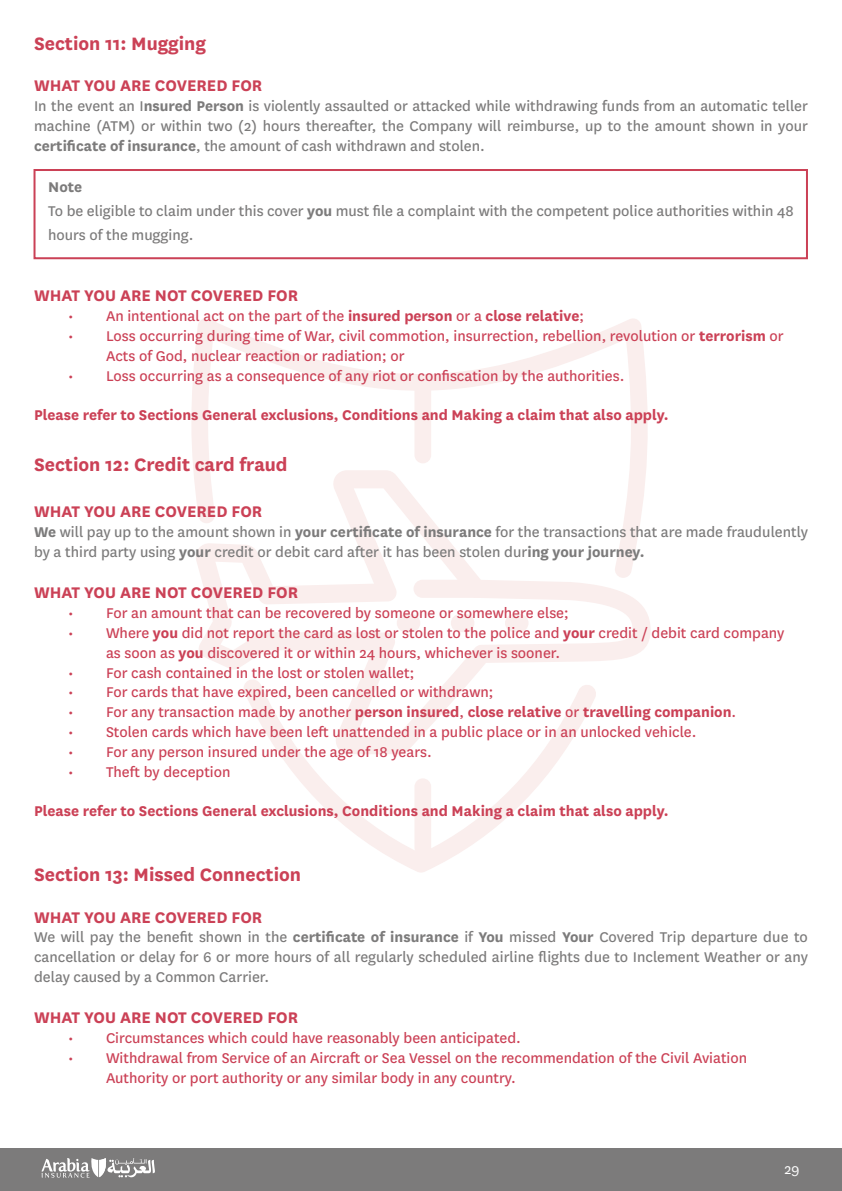
<style>
.page{position:relative;width:842px;height:1191px;background:#fff}
.page>*{position:absolute;margin:0;border:0;box-sizing:border-box;transform-origin:0 0}
.t1{font:700 21px "National";color:#cb4156}
.t2{font:700 18px "National";color:#cb4156}
.t3{font:16.4px/19.8px "National";color:#cb4156}
.t4{font:16.4px/19.8px "National";color:#7c7b7b;text-align:justify}
.t5{font:700 16.4px "National";color:#cb4156}
.t6{font:16px "National";color:#fff}
.s1{font-weight:700}
.s2{font-weight:400}
</style>
<div class="page">
<div style="left:0;top:1148px;width:842px;height:43px;background:#7c7b7b"></div>
<svg style="left:42px;top:1158px;width:113px;height:19px"></svg>
<svg style="left:199px;top:578px;width:452px;height:100px"></svg>
<div style="left:413px;top:580px;width:73px;height:18px;background:#faeeed;border-radius:9px"></div>
<div style="left:505px;top:614px;width:23px;height:18px;background:#faeeed;border-radius:9px"></div>
<div style="left:451px;top:614px;width:23px;height:18px;background:#faeeed;border-radius:9px"></div>
<div style="left:397px;top:614px;width:23px;height:18px;background:#faeeed;border-radius:9px"></div>
<svg style="left:244px;top:678px;width:352px;height:194px"></svg>
<svg style="left:191px;top:319px;width:457px;height:259px"></svg>
<div style="left:414px;top:377px;width:17px;height:86px;background:#faeeed;border-radius:8px"></div>
<div style="left:414px;top:778px;width:17px;height:78px;background:#faeeed;border-radius:8px"></div>
<div style="left:34px;top:169px;width:774px;height:90px;border:2px solid #cb4156"></div>
<p class="t1" style="left:34px;top:28px;width:174px">Section 11: Mugging</p>
<p class="t2" style="left:34px;top:73px;width:230px">WHAT YOU ARE COVERED FOR</p>
<p class="t4" style="left:34px;top:95px;width:775px">In the event an I<span class="s1">nsured Person</span> is violently assaulted or attacked while withdrawing funds from an automatic teller machine (ATM) or within two (2) hours thereafter, the Company will reimburse, up to the amount shown in your <span class="s1">certificate of insurance</span>, the amount of cash withdrawn and stolen.</p>
<p class="t4" style="left:48px;top:174px;width:747px;line-height:24px;text-align:left"><span class="s1">Note<br></span>To be eligible to claim under this cover <span class="s1">you</span> must file a complaint with the competent police authorities within 48 hours of the mugging.</p>
<p class="t2" style="left:34px;top:283px;width:266px">WHAT YOU ARE NOT COVERED FOR</p>
<p class="t3" style="left:68px;top:305px;width:517px">• An intentional act on the part of the <span class="s1">insured person</span> or a <span class="s1">close relative</span>;</p>
<p class="t3" style="left:106px;top:325px;width:679px;text-indent:-38px">• Loss occurring during time of War, civil commotion, insurrection, rebellion, revolution or <span class="s1">terrorism</span> or<br>Acts of God, nuclear reaction or radiation; or</p>
<p class="t3" style="left:68px;top:365px;width:558px">• Loss occurring as a consequence of any riot or confiscation by the authorities.</p>
<p class="t5" style="left:34px;top:403px;width:636px">Please refer to Sections General exclusions, Conditions and Making a claim that also apply.</p>
<p class="t1" style="left:34px;top:449px;width:255px">Section 12: Credit card fraud</p>
<p class="t2" style="left:34px;top:499px;width:230px">WHAT YOU ARE COVERED FOR</p>
<p class="t4" style="left:34px;top:521px;width:775px"><span class="s1">We</span> will pay up to the amount shown in <span class="s1">your certificate of insurance</span> for the transactions that are made fraudulently by a third party using <span class="s1">your</span> credit or debit card after it has been stolen dur<span class="s1">ing your journey.</span></p>
<p class="t2" style="left:34px;top:580px;width:266px">WHAT YOU ARE NOT COVERED FOR</p>
<p class="t3" style="left:68px;top:602px;width:502px">• For an amount that can be recovered by someone or somewhere else;</p>
<p class="t3" style="left:106px;top:622px;width:680px;text-indent:-38px">• Where <span class="s1">you</span> did not report the card as lost or stolen to the police and <span class="s1">your</span> credit / debit card company as soon as <span class="s1">you</span> discovered it or within 24 hours, whichever is sooner.</p>
<p class="t3" style="left:68px;top:662px;width:348px">• For cash contained in the lost or stolen wallet;</p>
<p class="t3" style="left:68px;top:681px;width:427px">• For cards that have expired, been cancelled or withdrawn;</p>
<p class="t5" style="left:68px;top:700px;width:670px"><span class="s2">• For any transaction made by another</span> person insured<span class="s2">,</span> close relative <span class="s2">or</span> travelling companion<span class="s2">.</span></p>
<p class="t3" style="left:68px;top:721px;width:630px">• Stolen cards which have been left unattended in a public place or in an unlocked vehicle.</p>
<p class="t3" style="left:68px;top:741px;width:365px">• For any person insured under the age of 18 years.</p>
<p class="t3" style="left:68px;top:761px;width:164px">• Theft by deception</p>
<p class="t5" style="left:34px;top:799px;width:636px">Please refer to Sections General exclusions, Conditions and Making a claim that also apply.</p>
<p class="t1" style="left:34px;top:860px;width:269px">Section 13: Missed Connection</p>
<p class="t2" style="left:34px;top:904px;width:230px">WHAT YOU ARE COVERED FOR</p>
<p class="t4" style="left:34px;top:926px;width:775px">We will pay the benefit shown in the <span class="s1">certificate of insurance</span> if <span class="s1">You</span> missed <span class="s1">Your</span> Covered Trip departure due to cancellation or delay for 6 or more hours of all regularly scheduled airline flights due to Inclement Weather or any delay caused by a Common Carrier.</p>
<p class="t2" style="left:34px;top:1005px;width:266px">WHAT YOU ARE NOT COVERED FOR</p>
<p class="t3" style="left:68px;top:1027px;width:454px">• Circumstances which could have reasonably been anticipated.</p>
<p class="t3" style="left:106px;top:1047px;width:643px;text-indent:-38px">• Withdrawal from Service of an Aircraft or Sea Vessel on the recommendation of the Civil Aviation<br>Authority or port authority or any similar body in any country.</p>
<p class="t6" style="left:784px;top:1159px;width:17px">29</p>
</div>
